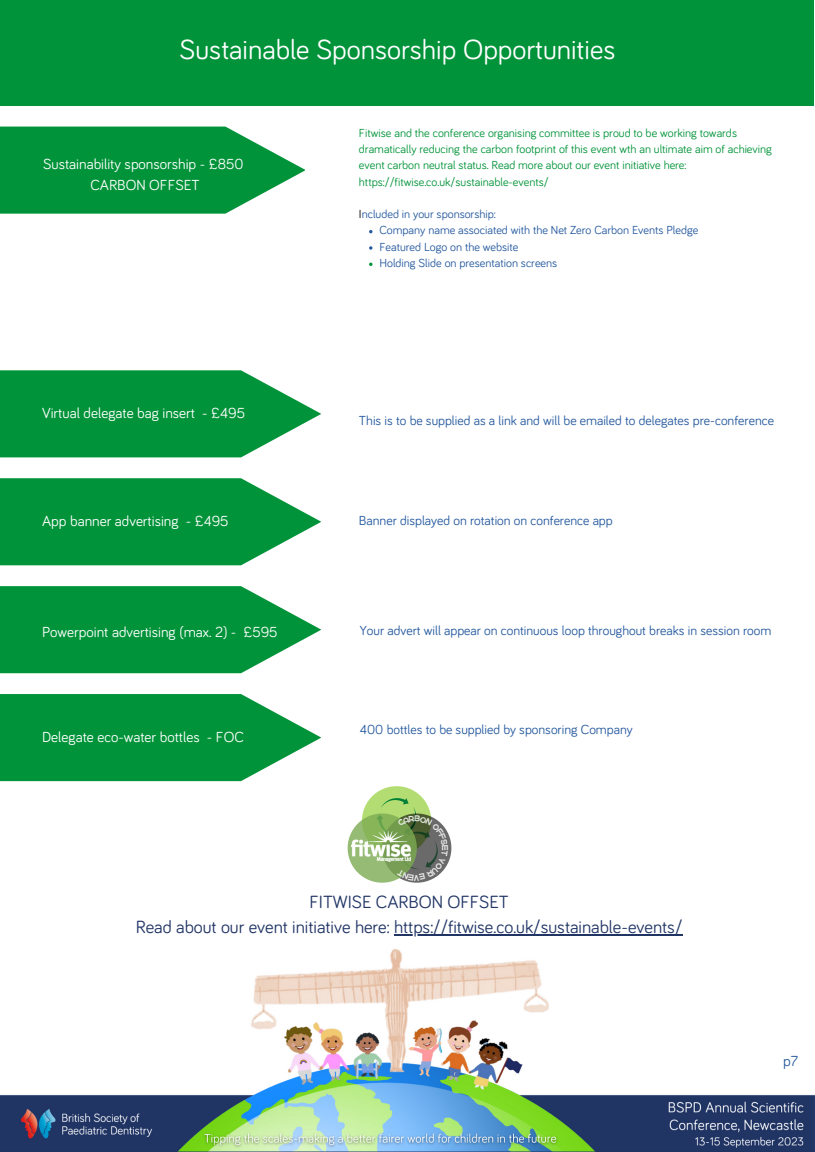
<style>
.page{position:relative;width:815px;height:1152px;background:#fff}
.page>*{position:absolute;margin:0;border:0;box-sizing:border-box;transform-origin:0 0}
.t1{font:28.5px "Bariol";color:#fff}
.t2{font:18.23px/25.3px "Bariol";color:#213565;text-align:center}
.t3{font:15px/20.9px "Bariol";color:#fff;text-align:center}
.t4{font:15px "Bariol";color:#25599e}
.t5{font:13.5px "Bariol";color:#25599e}
.t6{font:12px/16.4px "Bariol";color:#009339}
.t7{font:12px/16.4px "Bariol";color:#25599e}
.s1{color:#000}
</style>
<div class="page">
<div style="left:0;top:0;width:813px;height:106px;background:#009339"></div>
<svg style="left:0;top:127px;width:304px;height:87px;background:#20a052"></svg>
<svg style="left:369px;top:246px;width:3px;height:4px"></svg>
<img style="left:0;top:934px;width:814px;height:218px">
<svg style="left:0;top:370px;width:320px;height:87px;background:#1fa051"></svg>
<svg style="left:0;top:478px;width:320px;height:87px;background:#1fa051"></svg>
<svg style="left:0;top:586px;width:320px;height:87px;background:#1ea050"></svg>
<svg style="left:0;top:694px;width:320px;height:87px;background:#1e9f50"></svg>
<hr style="left:394px;top:934px;width:288px;height:2px;background:#213565">
<svg style="left:347px;top:786px;width:104px;height:97px"></svg>
<h1 class="t1" style="left:180px;top:37px;width:437px">Sustainable Sponsorship Opportunities</h1>
<p class="t3" style="left:43px;top:155px;width:202px">Sustainability sponsorship - £850<br>CARBON OFFSET</p>
<p class="t3" style="left:42px;top:403px;width:204px">Virtual delegate bag insert - £495</p>
<p class="t3" style="left:42px;top:511px;width:188px">App banner advertising - £495</p>
<p class="t6" style="left:359px;top:125px;width:414px">Fitwise and the conference organising committee is proud to be working towards dramatically reducing the carbon footprint of this event wth an ultimate aim of achieving event carbon neutral status. Read more about our event initiative here: https://fitwise.co.uk/sustainable-events/</p>
<p class="t7" style="left:359px;top:207px;width:138px"><span class="s1">I</span>ncluded in your sponsorship:</p>
<p class="t7" style="left:379px;top:223px;width:320px">Company name associated with the Net Zero Carbon Events Pledge<br>Featured Logo on the website<br>Holding Slide on presentation screens</p>
<p class="t5" style="left:359px;top:414px;width:416px">This is to be supplied as a link and will be emailed to delegates pre-conference</p>
<p class="t5" style="left:359px;top:514px;width:255px">Banner displayed on rotation on conference app</p>
<p class="t3" style="left:42px;top:622px;width:237px">Powerpoint advertising (max. 2) - £595</p>
<p class="t5" style="left:360px;top:624px;width:413px">Your advert will appear on continuous loop throughout breaks in session room</p>
<p class="t3" style="left:42px;top:727px;width:203px">Delegate eco-water bottles - FOC</p>
<p class="t5" style="left:360px;top:724px;width:274px">400 bottles to be supplied by sponsoring Company</p>
<h2 class="t2" style="left:136px;top:890px;width:548px">FITWISE CARBON OFFSET<br>Read about our event initiative here: https://fitwise.co.uk/sustainable-events/</h2>
<p class="t4" style="left:783px;top:1054px;width:16px">p7</p>
</div>
